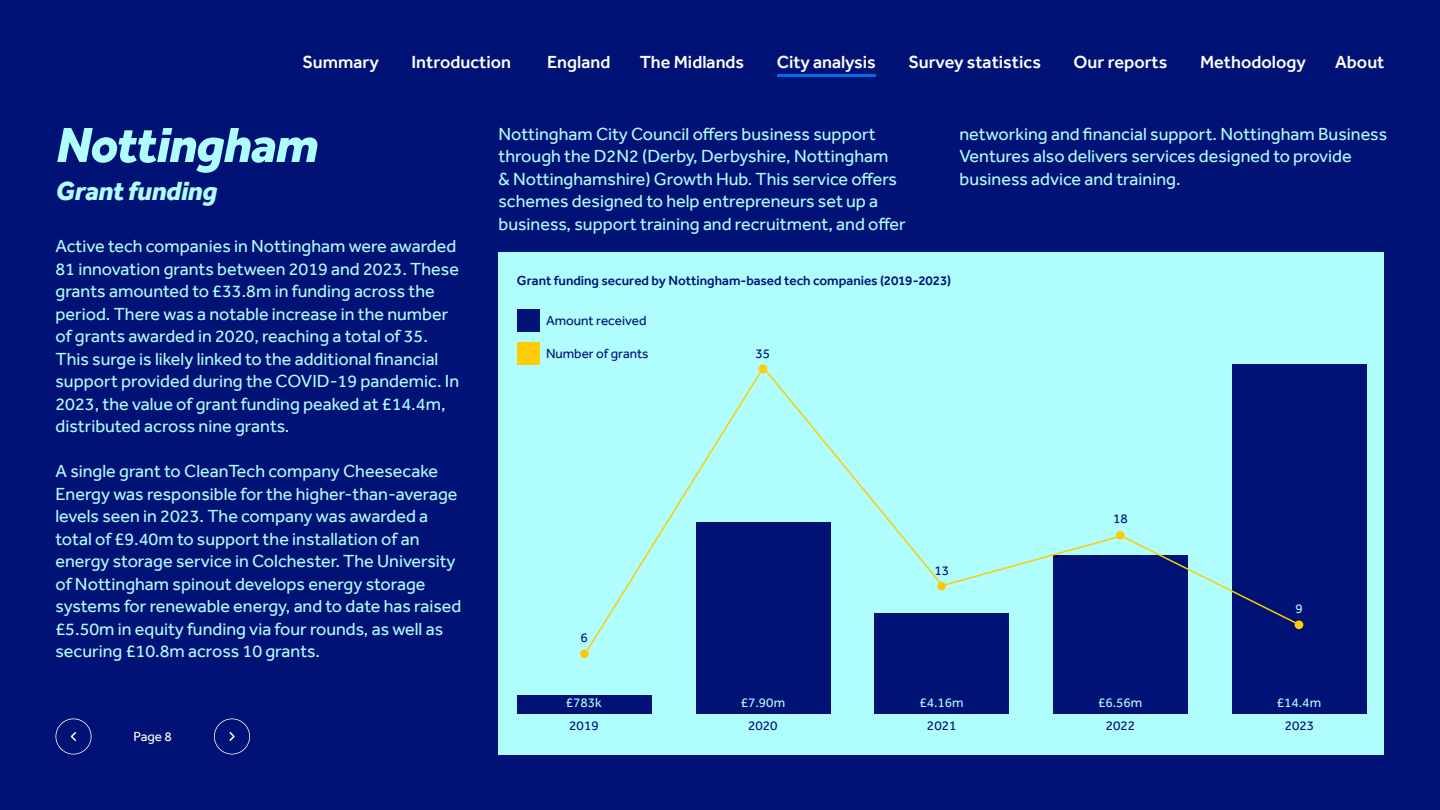
<style>
.page{position:relative;width:1440px;height:810px;background:#001276}
.page>*{position:absolute;margin:0;border:0;box-sizing:border-box;transform-origin:0 0}
.t1{font:italic 800 51px "Barclays Effra";letter-spacing:-.02em;color:#affdfd}
.t2{font:italic 800 27px "Barclays Effra";letter-spacing:-.01em;color:#affdfd}
.t3{font:18px/22.5px "Barclays Effra";color:#affdfd}
.t4{font:500 18px "Barclays Effra";color:#fff}
.t5{font:500 13.5px "Barclays Effra";color:#001276}
.t6{font:13.5px "Barclays Effra";color:#001276}
.t7{font:13.5px "Barclays Effra";color:#affdfd}
.t8{font:13.5px "Barclays Effra";color:#fff}
</style>
<div class="page">
<svg style="left:56px;top:718px;width:36px;height:36px"></svg>
<svg style="left:214px;top:718px;width:36px;height:36px"></svg>
<div style="left:499px;top:252px;width:885px;height:502px;background:#affdfd"></div>
<div style="left:1232px;top:365px;width:134px;height:349px;background:#001276"></div>
<div style="left:1053px;top:555px;width:135px;height:159px;background:#001276"></div>
<div style="left:874px;top:613px;width:135px;height:101px;background:#001276"></div>
<div style="left:696px;top:523px;width:134px;height:191px;background:#001276"></div>
<div style="left:517px;top:695px;width:135px;height:19px;background:#001276"></div>
<svg style="left:587px;top:365px;width:715px;height:292px"></svg>
<div style="left:517px;top:310px;width:22px;height:22px;background:#001276"></div>
<div style="left:517px;top:343px;width:22px;height:22px;background:#ffcb05"></div>
<div style="left:580px;top:649px;width:9px;height:9px;background:#ffcb05;border-radius:50%"></div>
<div style="left:759px;top:365px;width:8px;height:8px;background:#ffcb05;border-radius:50%"></div>
<div style="left:937px;top:582px;width:9px;height:8px;background:#ffcb05;border-radius:50%"></div>
<div style="left:1116px;top:531px;width:9px;height:9px;background:#ffcb05;border-radius:50%"></div>
<div style="left:1295px;top:620px;width:8px;height:9px;background:#ffcb05;border-radius:50%"></div>
<hr style="left:777px;top:74px;width:99px;height:3px;background:#006de3">
<p class="t4" style="left:303px;top:51px;width:78px">Summary</p>
<p class="t4" style="left:411px;top:51px;width:101px">Introduction</p>
<p class="t4" style="left:547px;top:51px;width:65px">England</p>
<p class="t4" style="left:640px;top:51px;width:106px">The Midlands</p>
<p class="t4" style="left:777px;top:51px;width:101px">City analysis</p>
<p class="t4" style="left:908px;top:51px;width:134px">Survey statistics</p>
<p class="t4" style="left:1074px;top:51px;width:95px">Our reports</p>
<p class="t4" style="left:1200px;top:51px;width:107px">Methodology</p>
<p class="t4" style="left:1335px;top:51px;width:51px">About</p>
<h1 class="t1" style="left:56px;top:115px;width:264px">Nottingham</h1>
<h2 class="t2" style="left:56px;top:174px;width:163px">Grant funding</h2>
<p class="t3" style="left:56px;top:235px;width:405px">Active tech companies in Nottingham were awarded 81 innovation grants between 2019 and 2023. These grants amounted to £33.8m in funding across the period. There was a notable increase in the number of grants awarded in 2020, reaching a total of 35.<br>This surge is likely linked to the additional financial support provided during the COVID-19 pandemic. In 2023, the value of grant funding peaked at £14.4m, distributed across nine grants.</p>
<p class="t3" style="left:56px;top:460px;width:408px">A single grant to CleanTech company Cheesecake Energy was responsible for the higher-than-average levels seen in 2023. The company was awarded a total of £9.40m to support the installation of an energy storage service in Colchester. The University of Nottingham spinout develops energy storage systems for renewable energy, and to date has raised £5.50m in equity funding via four rounds, as well as securing £10.8m across 10 grants.</p>
<p class="t8" style="left:134px;top:729px;width:40px">Page 8</p>
<p class="t3" style="left:498px;top:122px;width:409px">Nottingham City Council offers business support through the D2N2 (Derby, Derbyshire, Nottingham<br>&amp; Nottinghamshire) Growth Hub. This service offers schemes designed to help entrepreneurs set up a business, support training and recruitment, and offer</p>
<p class="t3" style="left:959px;top:122px;width:429px">networking and financial support. Nottingham Business<br>Ventures also delivers services designed to provide business advice and training.</p>
<p class="t5" style="left:517px;top:272px;width:436px">Grant funding secured by Nottingham-based tech companies (2019-2023)</p>
<p class="t6" style="left:546px;top:313px;width:102px">Amount received</p>
<p class="t6" style="left:546px;top:345px;width:104px">Number of grants</p>
<p class="t6" style="left:756px;top:346px;width:16px">35</p>
<p class="t6" style="left:580px;top:629px;width:9px">6</p>
<p class="t6" style="left:934px;top:562px;width:16px">13</p>
<p class="t6" style="left:1113px;top:511px;width:16px">18</p>
<p class="t7" style="left:1295px;top:600px;width:9px">9</p>
<p class="t7" style="left:566px;top:694px;width:38px">£783k</p>
<p class="t7" style="left:741px;top:694px;width:46px">£7.90m</p>
<p class="t7" style="left:919px;top:694px;width:46px">£4.16m</p>
<p class="t7" style="left:1098px;top:694px;width:46px">£6.56m</p>
<p class="t7" style="left:1277px;top:694px;width:46px">£14.4m</p>
<p class="t6" style="left:569px;top:718px;width:31px">2019</p>
<p class="t6" style="left:748px;top:718px;width:31px">2020</p>
<p class="t6" style="left:927px;top:718px;width:31px">2021</p>
<p class="t6" style="left:1106px;top:718px;width:31px">2022</p>
<p class="t6" style="left:1285px;top:718px;width:31px">2023</p>
</div>
